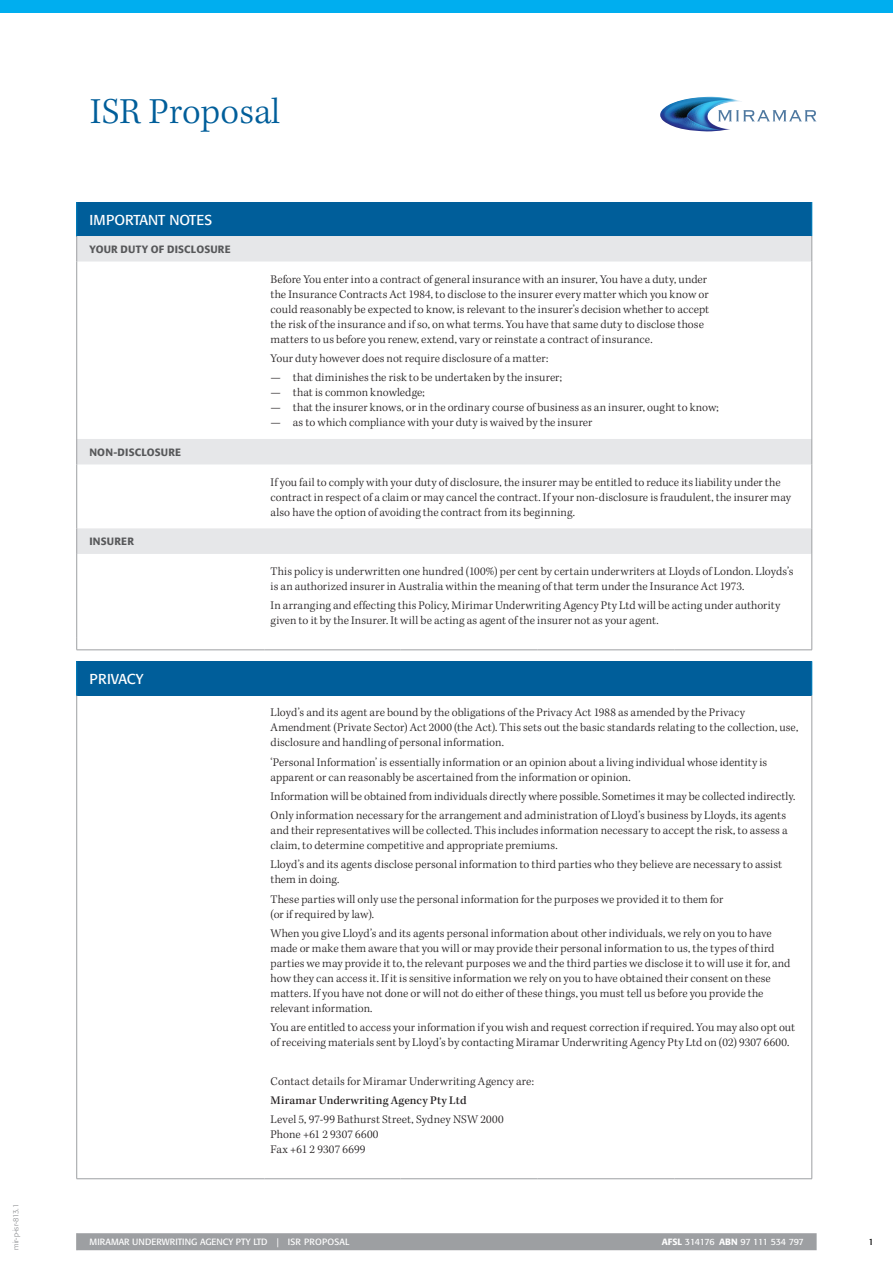
<style>
.page{position:relative;width:893px;height:1263px;background:#fff}
.page>*{position:absolute;margin:0;border:0;box-sizing:border-box;transform-origin:0 0}
.t1{font:300 37.65px "Kepler Std";color:#005e9a}
.t2{font:14.25px "Formata Regular SC";color:#fff}
.t3{font:300 12px/15px "Kepler Std";letter-spacing:.005em;color:#231f20}
.t4{font:500 12px "Kepler Std";letter-spacing:.02em;color:#231f20}
.t5{font:500 10.5px "Formata";letter-spacing:.02em;color:#57585a}
.t6{font:9px "Formata";color:#fff}
.t7{font:9px "Formata";letter-spacing:-.04em;color:#fff}
.t8{font:9px "Formata";color:#000}
.t9{font:300 7.5px "Formata";color:#808285}
.s1{font-weight:500}
</style>
<div class="page">
<div style="left:76px;top:1233px;width:741px;height:17px;background:#9d9fa2"></div>
<svg style="left:743px;top:110px;width:73px;height:11px"></svg>
<img style="left:660px;top:97px;width:82px;height:35px">
<div style="left:0;top:0;width:893px;height:13px;background:#00aeef"></div>
<div style="left:77px;top:202px;width:735px;height:34px;background:#005e9a"></div>
<svg style="left:77px;top:236px;width:735px;height:318px"></svg>
<svg style="left:76px;top:236px;width:1px;height:25px"></svg>
<svg style="left:812px;top:236px;width:1px;height:25px"></svg>
<hr style="left:76px;top:261px;width:1px;height:178px;background:#9d9fa2">
<hr style="left:812px;top:261px;width:1px;height:178px;background:#9d9fa2">
<svg style="left:76px;top:439px;width:1px;height:25px"></svg>
<svg style="left:812px;top:439px;width:1px;height:25px"></svg>
<hr style="left:76px;top:464px;width:1px;height:64px;background:#9d9fa2">
<hr style="left:812px;top:464px;width:1px;height:64px;background:#9d9fa2">
<svg style="left:76px;top:528px;width:1px;height:26px"></svg>
<svg style="left:812px;top:528px;width:1px;height:26px"></svg>
<hr style="left:76px;top:554px;width:1px;height:83px;background:#9d9fa2">
<hr style="left:812px;top:554px;width:1px;height:83px;background:#9d9fa2">
<svg style="left:76px;top:637px;width:1px;height:13px"></svg>
<svg style="left:812px;top:637px;width:1px;height:13px"></svg>
<hr style="left:77px;top:650px;width:188px;height:1px;background:#9d9fa2">
<hr style="left:265px;top:650px;width:135px;height:1px;background:#9d9fa2">
<hr style="left:400px;top:650px;width:138px;height:1px;background:#9d9fa2">
<hr style="left:538px;top:650px;width:137px;height:1px;background:#9d9fa2">
<hr style="left:675px;top:650px;width:137px;height:1px;background:#9d9fa2">
<hr style="left:76px;top:202px;width:1px;height:34px;background:#0080be">
<hr style="left:812px;top:202px;width:1px;height:34px;background:#0080be">
<div style="left:77px;top:661px;width:735px;height:34px;background:#005e9a"></div>
<hr style="left:76px;top:695px;width:1px;height:471px;background:#9d9fa2">
<hr style="left:812px;top:695px;width:1px;height:471px;background:#9d9fa2">
<svg style="left:76px;top:1166px;width:1px;height:12px"></svg>
<svg style="left:812px;top:1166px;width:1px;height:12px"></svg>
<hr style="left:77px;top:1178px;width:188px;height:1px;background:#9d9fa2">
<hr style="left:265px;top:1178px;width:135px;height:1px;background:#9d9fa2">
<hr style="left:400px;top:1178px;width:138px;height:1px;background:#9d9fa2">
<hr style="left:538px;top:1178px;width:137px;height:1px;background:#9d9fa2">
<hr style="left:675px;top:1178px;width:137px;height:1px;background:#9d9fa2">
<hr style="left:76px;top:661px;width:1px;height:34px;background:#0080be">
<hr style="left:812px;top:661px;width:1px;height:34px;background:#0080be">
<p class="t9" style="left:11px;top:1250px;width:48px;rotate:-90deg">mir-p-isr-813.1</p>
<h1 class="t1" style="left:90px;top:90px;width:192px">ISR Proposal</h1>
<p class="t2" style="left:89px;top:211px;width:124px">IMPORTANT NOTES</p>
<p class="t5" style="left:89px;top:243px;width:143px">YOUR DUTY OF DISCLOSURE</p>
<p class="t5" style="left:89px;top:446px;width:93px">NON-DISCLOSURE</p>
<p class="t5" style="left:89px;top:535px;width:46px">INSURER</p>
<p class="t2" style="left:89px;top:670px;width:56px">PRIVACY</p>
<p class="t3" style="left:271px;top:272px;width:440px">Before You enter into a contract of general insurance with an insurer, You have a duty, under the Insurance Contracts Act 1984, to disclose to the insurer every matter which you know or could reasonably be expected to know, is relevant to the insurer’s decision whether to accept the risk of the insurance and if so, on what terms. You have that same duty to disclose those matters to us before you renew, extend, vary or reinstate a contract of insurance.</p>
<p class="t3" style="left:271px;top:351px;width:279px">Your duty however does not require disclosure of a matter:</p>
<p class="t3" style="left:271px;top:370px;width:293px">— that diminishes the risk to be undertaken by the insurer;</p>
<p class="t3" style="left:271px;top:385px;width:156px">— that is common knowledge;</p>
<p class="t3" style="left:271px;top:400px;width:450px">— that the insurer knows, or in the ordinary course of business as an insurer, ought to know;</p>
<p class="t3" style="left:271px;top:415px;width:323px">— as to which compliance with your duty is waived by the insurer</p>
<p class="t3" style="left:271px;top:475px;width:522px">If you fail to comply with your duty of disclosure, the insurer may be entitled to reduce its liability under the contract in respect of a claim or may cancel the contract. If your non-disclosure is fraudulent, the insurer may also have the option of avoiding the contract from its beginning.</p>
<p class="t3" style="left:271px;top:564px;width:524px">This policy is underwritten one hundred (100%) per cent by certain underwriters at Lloyds of London. Lloyds’s is an authorized insurer in Australia within the meaning of that term under the Insurance Act 1973.</p>
<p class="t3" style="left:271px;top:599px;width:511px">In arranging and effecting this Policy, Mirimar Underwriting Agency Pty Ltd will be acting under authority given to it by the Insurer. It will be acting as agent of the insurer not as your agent.</p>
<p class="t3" style="left:271px;top:706px;width:529px">Lloyd’s and its agent are bound by the obligations of the Privacy Act 1988 as amended by the Privacy<br>Amendment (Private Sector) Act 2000 (the Act). This sets out the basic standards relating to the collection, use, disclosure and handling of personal information.</p>
<p class="t3" style="left:271px;top:755px;width:498px">‘Personal Information’ is essentially information or an opinion about a living individual whose identity is apparent or can reasonably be ascertained from the information or opinion.</p>
<p class="t3" style="left:271px;top:787px;width:526px;line-height:19.2px">Information will be obtained from individuals directly where possible. Sometimes it may be collected indirectly.<br>Only information necessary for the arrangement and administration of Lloyd’s business by Lloyds, its agents</p>
<p class="t3" style="left:271px;top:823px;width:518px">and their representatives will be collected. This includes information necessary to accept the risk, to assess a claim, to determine competitive and appropriate premiums.</p>
<p class="t3" style="left:271px;top:858px;width:513px">Lloyd’s and its agents disclose personal information to third parties who they believe are necessary to assist them in doing.</p>
<p class="t3" style="left:271px;top:892px;width:454px">These parties will only use the personal information for the purposes we provided it to them for (or if required by law).</p>
<p class="t3" style="left:271px;top:926px;width:521px">When you give Lloyd’s and its agents personal information about other individuals, we rely on you to have made or make them aware that you will or may provide their personal information to us, the types of third parties we may provide it to, the relevant purposes we and the third parties we disclose it to will use it for, and how they can access it. If it is sensitive information we rely on you to have obtained their consent on these matters. If you have not done or will not do either of these things, you must tell us before you provide the relevant information.</p>
<p class="t3" style="left:271px;top:1020px;width:526px">You are entitled to access your information if you wish and request correction if required. You may also opt out of receiving materials sent by Lloyd’s by contacting Miramar Underwriting Agency Pty Ltd on (02) 9307 6600.</p>
<p class="t3" style="left:271px;top:1074px;width:265px">Contact details for Miramar Underwriting Agency are:</p>
<p class="t4" style="left:271px;top:1093px;width:197px">Miramar Underwriting Agency Pty Ltd</p>
<p class="t3" style="left:271px;top:1112px;width:235px">Level 5, 97-99 Bathurst Street, Sydney NSW 2000<br>Phone +61 2 9307 6600<br>Fax +61 2 9307 6699</p>
<p class="t6" style="left:89px;top:1237px;width:262px">MIRAMAR UNDERWRITING AGENCY PTY LTD | ISR PROPOSAL</p>
<p class="t7" style="left:662px;top:1237px;width:143px"><span class="s1">AFSL</span> 314176 <span class="s1">ABN</span> 97 111 534 797</p>
<p class="t8" style="left:868px;top:1237px;width:7px">1</p>
</div>
